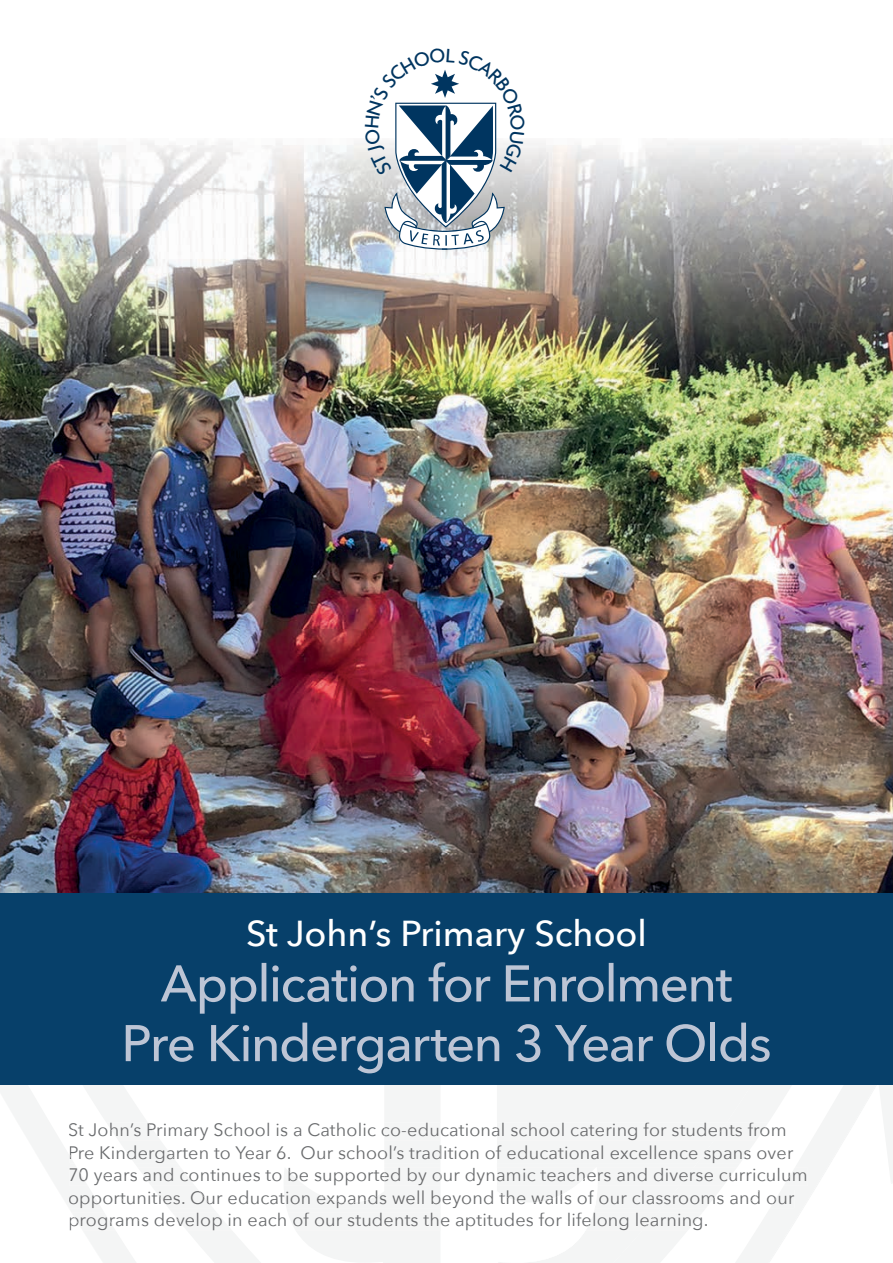
<style>
.page{position:relative;width:893px;height:1263px;background:#fff}
.page>*{position:absolute;margin:0;border:0;box-sizing:border-box;transform-origin:0 0}
.t1{font:500 51px "Avenir Next";letter-spacing:-.03em;color:#bdc5d5}
.t2{font:500 36px "Avenir Next";color:#fff}
.t3{font:18px/22.5px "Avenir Next";letter-spacing:.01em;color:#696b6d}
</style>
<div class="page">
<img style="left:0;top:142px;width:841px;height:711px">
<img style="left:841px;top:142px;width:52px;height:751px">
<img style="left:0;top:853px;width:842px;height:40px">
<svg style="left:0;top:1084px;width:893px;height:179px"></svg>
<div style="left:0;top:893px;width:893px;height:191px;background:#07406a"></div>
<svg style="left:161px;top:962px;width:571px;height:52px"></svg>
<svg style="left:365px;top:70px;width:160px;height:180px"></svg>
<h2 class="t2" style="left:246px;top:903px;width:402px">St John’s Primary School</h2>
<h1 class="t1" style="left:121px;top:1000px;width:652px">Pre Kindergarten 3 Year Olds</h1>
<p class="t3" style="left:68px;top:1118px;width:741px">St John’s Primary School is a Catholic co-educational school catering for students from Pre Kindergarten to Year 6. Our school’s tradition of educational excellence spans over 70 years and continues to be supported by our dynamic teachers and diverse curriculum opportunities. Our education expands well beyond the walls of our classrooms and our programs develop in each of our students the aptitudes for lifelong learning.</p>
</div>
